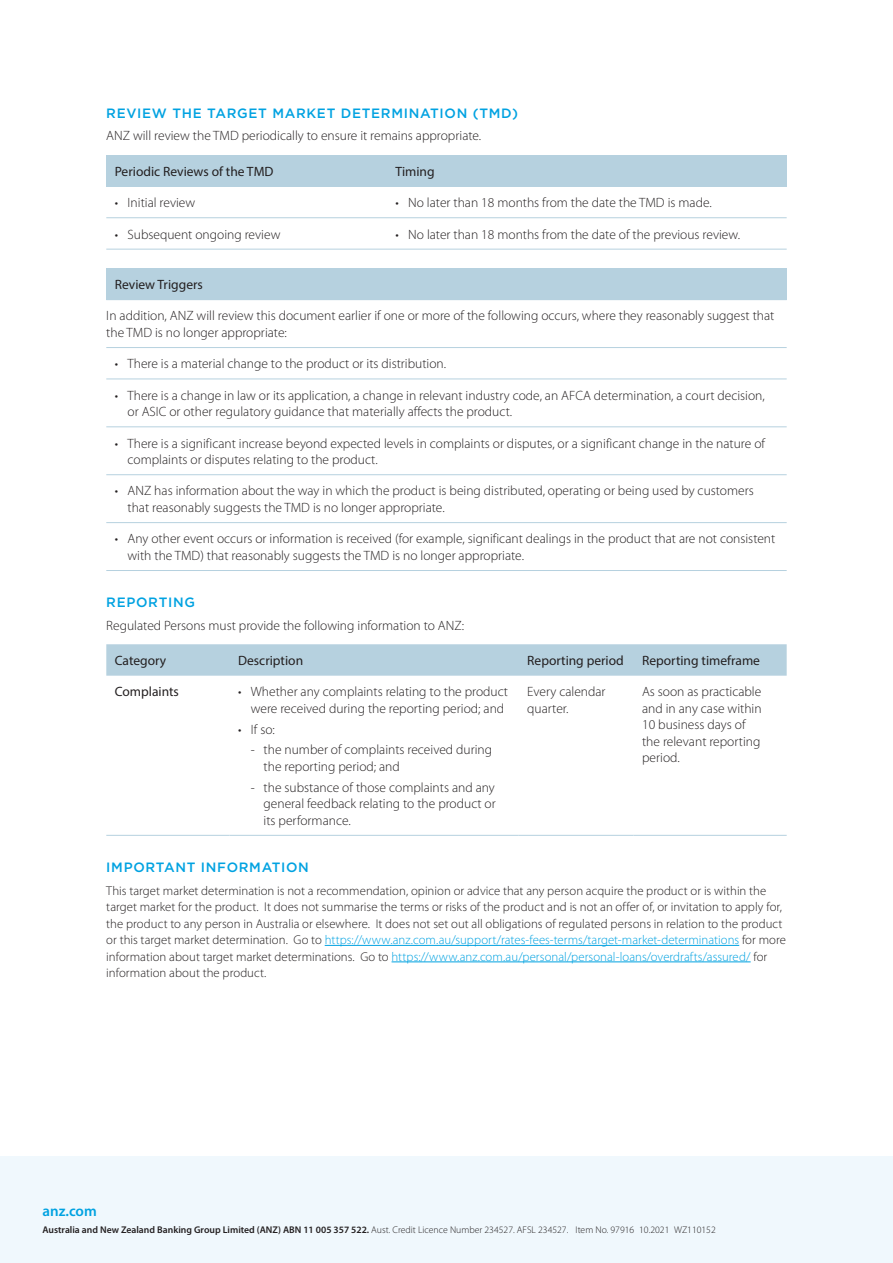
<style>
.page{position:relative;width:893px;height:1263px;background:#fff}
.page>*{position:absolute;margin:0;border:0;box-sizing:border-box;transform-origin:0 0}
.t1{font:600 15px "Myriad Pro";color:#00a2e1}
.t2{font:300 13.5px/16.5px "Myriad Pro";color:#231f20}
.t3{font:13.5px "Myriad Pro";color:#231f20}
.t4{font:500 13.5px "Gotham";letter-spacing:.05em;color:#00a2e1}
.t5{font:300 12.75px/16.5px "Myriad Pro";letter-spacing:.005em;color:#231f20}
.t6{font:600 9.75px "Myriad Pro";color:#231f20}
.t7{font:300 9.75px "Myriad Pro";color:#231f20}
.s1{color:#00a2e1}
.s2{font-weight:300}
</style>
<div class="page">
<div style="left:106px;top:644px;width:681px;height:32px;background:#b6d1df"></div>
<div style="left:106px;top:268px;width:681px;height:32px;background:#b6d1df"></div>
<div style="left:0;top:1157px;width:893px;height:106px;background:#f0f8fd"></div>
<hr style="left:106px;top:835px;width:124px;height:1px;background:#b6d1df">
<hr style="left:230px;top:835px;width:289px;height:1px;background:#b6d1df">
<hr style="left:519px;top:835px;width:115px;height:1px;background:#b6d1df">
<hr style="left:634px;top:835px;width:153px;height:1px;background:#b6d1df">
<hr style="left:106px;top:570px;width:681px;height:1px;background:#b6d1df">
<hr style="left:106px;top:522px;width:681px;height:1px;background:#b6d1df">
<hr style="left:106px;top:474px;width:681px;height:1px;background:#b6d1df">
<hr style="left:106px;top:426px;width:681px;height:1px;background:#b6d1df">
<hr style="left:106px;top:379px;width:681px;height:1px;background:#b6d1df">
<hr style="left:106px;top:347px;width:681px;height:1px;background:#b6d1df">
<hr style="left:106px;top:249px;width:281px;height:1px;background:#b6d1df">
<hr style="left:387px;top:249px;width:400px;height:1px;background:#b6d1df">
<hr style="left:106px;top:217px;width:281px;height:1px;background:#b6d1df">
<hr style="left:387px;top:217px;width:400px;height:1px;background:#b6d1df">
<div style="left:387px;top:155px;width:400px;height:31px;background:#b6d1df"></div>
<div style="left:106px;top:155px;width:281px;height:31px;background:#b6d1df"></div>
<hr style="left:325px;top:945px;width:414px;height:1px;background:#00a2e1">
<hr style="left:392px;top:961px;width:359px;height:1px;background:#00a2e1">
<h2 class="t4" style="left:106px;top:105px;width:413px">REVIEW THE TARGET MARKET DETERMINATION (TMD)</h2>
<p class="t2" style="left:106px;top:128px;width:376px">ANZ will review the TMD periodically to ensure it remains appropriate.</p>
<p class="t3" style="left:115px;top:163px;width:160px">Periodic Reviews of the TMD</p>
<p class="t3" style="left:395px;top:163px;width:41px">Timing</p>
<p class="t2" style="left:115px;top:194px;width:82px">• Initial review</p>
<p class="t2" style="left:395px;top:194px;width:318px">• No later than 18 months from the date the TMD is made.</p>
<p class="t2" style="left:115px;top:226px;width:167px">• Subsequent ongoing review</p>
<p class="t2" style="left:395px;top:226px;width:346px">• No later than 18 months from the date of the previous review.</p>
<h3 class="t3" style="left:115px;top:276px;width:90px">Review Triggers</h3>
<p class="t2" style="left:106px;top:308px;width:670px">In addition, ANZ will review this document earlier if one or more of the following occurs, where they reasonably suggest that the TMD is no longer appropriate:</p>
<p class="t2" style="left:115px;top:355px;width:333px">• There is a material change to the product or its distribution.</p>
<p class="t2" style="left:128px;top:387px;width:639px;text-indent:-13px">• There is a change in law or its application, a change in relevant industry code, an AFCA determination, a court decision, or ASIC or other regulatory guidance that materially affects the product.</p>
<p class="t2" style="left:128px;top:435px;width:639px;text-indent:-13px">• There is a significant increase beyond expected levels in complaints or disputes, or a significant change in the nature of complaints or disputes relating to the product.</p>
<p class="t2" style="left:128px;top:483px;width:628px;text-indent:-13px">• ANZ has information about the way in which the product is being distributed, operating or being used by customers that reasonably suggests the TMD is no longer appropriate.</p>
<p class="t2" style="left:128px;top:530px;width:649px;text-indent:-13px">• Any other event occurs or information is received (for example, significant dealings in the product that are not consistent with the TMD) that reasonably suggests the TMD is no longer appropriate.</p>
<h2 class="t4" style="left:106px;top:594px;width:90px">REPORTING</h2>
<p class="t2" style="left:106px;top:617px;width:359px">Regulated Persons must provide the following information to ANZ:</p>
<p class="t3" style="left:115px;top:652px;width:53px">Category</p>
<p class="t3" style="left:238px;top:652px;width:67px">Description</p>
<p class="t3" style="left:527px;top:652px;width:98px">Reporting period</p>
<p class="t3" style="left:642px;top:652px;width:119px">Reporting timeframe</p>
<p class="t3" style="left:115px;top:683px;width:66px">Complaints</p>
<p class="t2" style="left:238px;top:683px;width:271px">• Whether any complaints relating to the product</p>
<p class="t2" style="left:527px;top:683px;width:80px">Every calendar</p>
<p class="t2" style="left:642px;top:683px;width:121px">As soon as practicable</p>
<p class="t2" style="left:251px;top:700px;width:255px">were received during the reporting period; and</p>
<p class="t2" style="left:527px;top:700px;width:43px">quarter.</p>
<p class="t2" style="left:642px;top:700px;width:121px">and in any case within<br>10 business days of</p>
<p class="t2" style="left:238px;top:721px;width:5px">•</p>
<p class="t2" style="left:251px;top:721px;width:26px">If so:</p>
<p class="t2" style="left:642px;top:733px;width:120px">the relevant reporting</p>
<p class="t2" style="left:251px;top:741px;width:243px">- the number of complaints received during</p>
<p class="t2" style="left:642px;top:749px;width:39px">period.</p>
<p class="t2" style="left:264px;top:758px;width:138px">the reporting period; and</p>
<p class="t2" style="left:264px;top:779px;width:234px;text-align:justify;text-indent:-13px">- the substance of those complaints and any general feedback relating to the product or its performance.</p>
<h2 class="t4" style="left:106px;top:859px;width:204px">IMPORTANT INFORMATION</h2>
<p class="t5" style="left:106px;top:882px;width:681px">This target market determination is not a recommendation, opinion or advice that any person acquire the product or is within the target market for the product. It does not summarise the terms or risks of the product and is not an offer of, or invitation to apply for, the product to any person in Australia or elsewhere. It does not set out all obligations of regulated persons in relation to the product or this target market determination. Go to <span class="s1">https://www.anz.com.au/support/rates-fees-terms/target-market-determinations</span> for more information about target market determinations. Go to <span class="s1">https://www.anz.com.au/personal/personal-loans/overdrafts/assured/</span> for information about the product.</p>
<p class="t1" style="left:43px;top:1201px;width:56px">anz.com</p>
<p class="t6" style="left:43px;top:1223px;width:527px">Australia and New Zealand Banking Group Limited (ANZ) ABN 11 005 357 522. <span class="s2">Aust. Credit Licence Number 234527. AFSL 234527.</span></p>
<p class="t7" style="left:575px;top:1224px;width:60px">Item No. 97916</p>
<p class="t7" style="left:639px;top:1224px;width:32px">10.2021</p>
<p class="t7" style="left:674px;top:1224px;width:43px">WZ110152</p>
</div>
